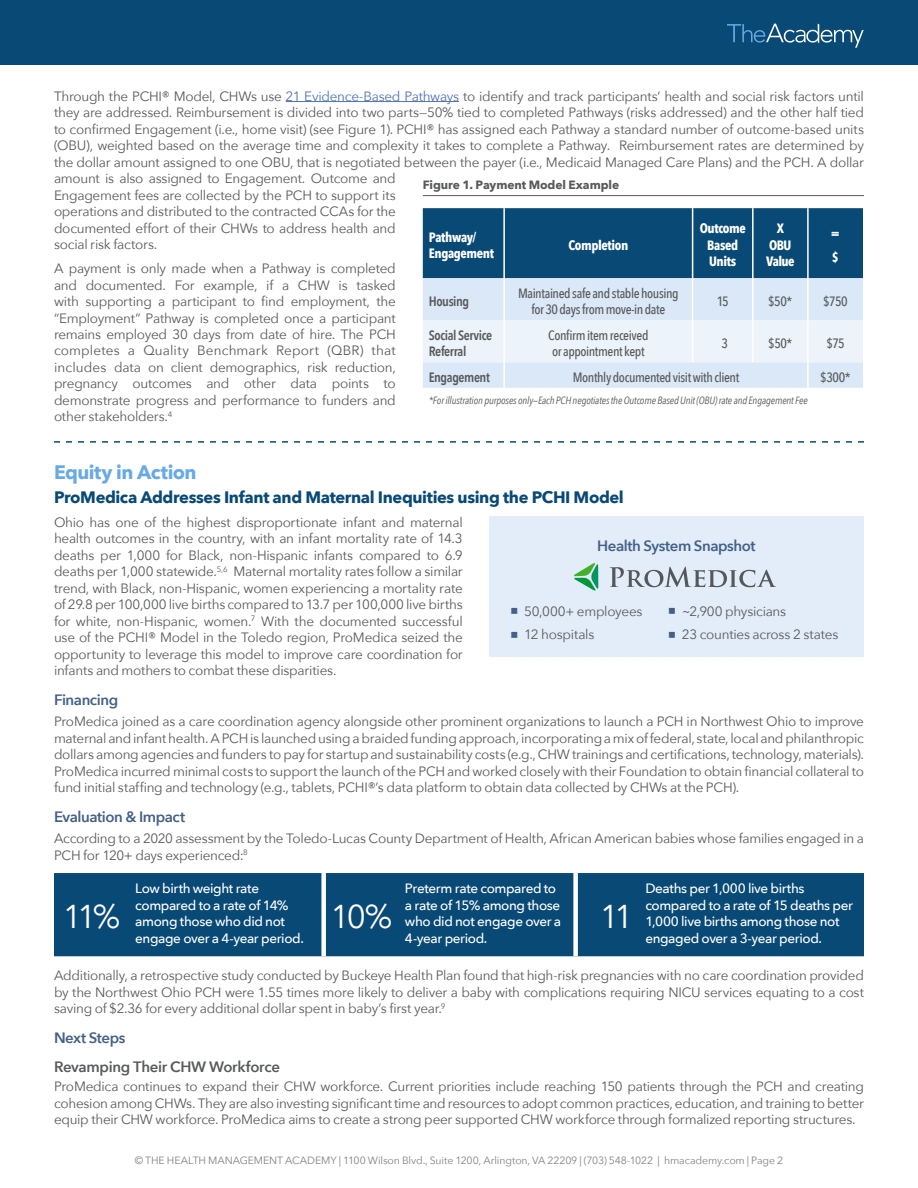
<style>
.page{position:relative;width:918px;height:1188px;background:#fff}
.page>*{position:absolute;margin:0;border:0;box-sizing:border-box;transform-origin:0 0}
.t1{font:33px "Avenir Next";color:#fff}
.t2{font:700 19.5px "Avenir Next";letter-spacing:-.03em;color:#67aae4}
.t3{font:700 16.5px "Avenir Next";letter-spacing:-.025em;color:#084975}
.t4{font:600 15px "Avenir Next";letter-spacing:-.03em;color:#436087}
.t5{font:600 15px "Avenir Next";letter-spacing:-.02em;color:#58595b}
.t6{font:13.5px/16.5px "Avenir Next";letter-spacing:-.02em;color:#58595b;text-align:justify}
.t7{font:500 13.5px/16.5px "Avenir Next";letter-spacing:-.03em;color:#fff}
.t8{font:500 13.5px/16.5px "Avenir Next Condensed";letter-spacing:-.03em;color:#58595b;text-align:center}
.t9{font:700 13.5px/16.5px "Avenir Next Condensed";letter-spacing:-.03em;color:#fff}
.t10{font:600 13.5px/16.5px "Avenir Next Condensed";letter-spacing:-.03em;color:#58595b}
.t11{font:700 13.5px/16.5px "Avenir Next Condensed";letter-spacing:-.055em;color:#fff;text-align:center}
.t12{font:700 12px "Avenir Next";letter-spacing:-.005em;color:#58595b}
.t13{font:10.5px "Avenir Next";letter-spacing:-.01em;color:#808285}
.t14{font:italic 10.5px "Avenir Next Condensed";letter-spacing:-.015em;color:#58595b}
.s1{color:#4f73ad}
</style>
<div class="page">
<div style="left:0;top:0;width:918px;height:65px;background:#084975"></div>
<svg style="left:727px;top:24px;width:137px;height:24px"></svg>
<hr style="left:286px;top:101px;width:173px;height:1px;background:#4f73ad">
<div style="left:54px;top:873px;width:810px;height:83px;background:#084975"></div>
<div style="left:321px;top:873px;width:5px;height:83px;background:#fff"></div>
<div style="left:573px;top:873px;width:5px;height:83px;background:#fff"></div>
<hr style="left:423px;top:195px;width:441px;height:1px;background:#58595b">
<div style="left:423px;top:208px;width:440px;height:70px;background:#084975"></div>
<div style="left:423px;top:278px;width:440px;height:110px;background:#dbe8f7"></div>
<div style="left:423px;top:320px;width:440px;height:42px;background:#ecf3fb"></div>
<hr style="left:503px;top:208px;width:2px;height:70px;background:#fff">
<hr style="left:692px;top:208px;width:1px;height:70px;background:#fff">
<hr style="left:752px;top:208px;width:2px;height:70px;background:#fff">
<hr style="left:807px;top:208px;width:2px;height:70px;background:#fff">
<hr style="left:503px;top:278px;width:2px;height:42px;background:#fff">
<hr style="left:692px;top:278px;width:1px;height:42px;background:#fff">
<hr style="left:752px;top:278px;width:2px;height:42px;background:#fff">
<hr style="left:807px;top:278px;width:2px;height:42px;background:#fff">
<hr style="left:503px;top:320px;width:2px;height:42px;background:#fff">
<hr style="left:692px;top:320px;width:1px;height:42px;background:#fff">
<hr style="left:752px;top:320px;width:2px;height:42px;background:#fff">
<hr style="left:807px;top:320px;width:2px;height:42px;background:#fff">
<hr style="left:503px;top:362px;width:2px;height:26px;background:#fff">
<hr style="left:807px;top:362px;width:2px;height:26px;background:#fff">
<div style="left:490px;top:516px;width:374px;height:141px;background:#e3edf9"></div>
<svg style="left:610px;top:567px;width:166px;height:20px"></svg>
<svg style="left:574px;top:563px;width:24px;height:28px"></svg>
<svg style="left:54px;top:441px;width:810px;height:2px"></svg>
<p class="t6" style="left:54px;top:87px;width:812px;text-align:left">Through the PCHI® Model, CHWs use <span class="s1">21 Evidence-Based Pathways</span> to identify and track participants’ health and social risk factors until they are addressed. Reimbursement is divided into two parts—50% tied to completed Pathways (risks addressed) and the other half tied to confirmed Engagement (i.e., home visit) (see Figure 1). PCHI® has assigned each Pathway a standard number of outcome-based units (OBU), weighted based on the average time and complexity it takes to complete a Pathway. Reimbursement rates are determined by the dollar amount assigned to one OBU, that is negotiated between the payer (i.e., Medicaid Managed Care Plans) and the PCH. A dollar amount is also assigned to Engagement. Outcome and<br>Engagement fees are collected by the PCH to support its<br>operations and distributed to the contracted CCAs for the<br>documented effort of their CHWs to address health and<br>social risk factors.</p>
<p class="t6" style="left:54px;top:259px;width:343px">A payment is only made when a Pathway is completed and documented. For example, if a CHW is tasked with supporting a participant to find employment, the “Employment” Pathway is completed once a participant remains employed 30 days from date of hire. The PCH completes a Quality Benchmark Report (QBR) that includes data on client demographics, risk reduction, pregnancy outcomes and other data points to demonstrate progress and performance to funders and other stakeholders.<sup>4</sup></p>
<p class="t12" style="left:423px;top:174px;width:198px">Figure 1. Payment Model Example</p>
<p class="t9" style="left:429px;top:229px;width:67px">Pathway/<br>Engagement</p>
<p class="t9" style="left:568px;top:237px;width:61px">Completion</p>
<p class="t9" style="left:700px;top:220px;width:48px;text-align:center">Outcome<br>Based<br>Units</p>
<p class="t11" style="left:766px;top:220px;width:30px">X<br>OBU<br>Value</p>
<p class="t9" style="left:831px;top:221px;width:10px;line-height:24px">= $</p>
<p class="t10" style="left:429px;top:293px;width:42px">Housing</p>
<p class="t8" style="left:518px;top:285px;width:162px">Maintained safe and stable housing for 30 days from move-in date</p>
<p class="t8" style="left:717px;top:293px;width:13px">15</p>
<p class="t8" style="left:768px;top:293px;width:26px">$50*</p>
<p class="t8" style="left:823px;top:293px;width:26px">$750</p>
<p class="t10" style="left:429px;top:326px;width:65px">Social Service<br>Referral</p>
<p class="t8" style="left:548px;top:327px;width:102px;text-align:left">Confirm item received or appointment kept</p>
<p class="t8" style="left:722px;top:335px;width:8px">3</p>
<p class="t8" style="left:768px;top:335px;width:26px">$50*</p>
<p class="t8" style="left:826px;top:335px;width:20px">$75</p>
<p class="t10" style="left:429px;top:368px;width:62px">Engagement</p>
<p class="t8" style="left:573px;top:369px;width:168px">Monthly documented visit with client</p>
<p class="t8" style="left:820px;top:369px;width:32px">$300*</p>
<p class="t14" style="left:429px;top:394px;width:380px">*For illustration purposes only—Each PCH negotiates the Outcome Based Unit (OBU) rate and Engagement Fee</p>
<h2 class="t2" style="left:54px;top:456px;width:144px">Equity in Action</h2>
<p class="t3" style="left:54px;top:483px;width:571px">ProMedica Addresses Infant and Maternal Inequities using the PCHI Model</p>
<p class="t6" style="left:54px;top:513px;width:410px">Ohio has one of the highest disproportionate infant and maternal health outcomes in the country, with an infant mortality rate of 14.3 deaths per 1,000 for Black, non-Hispanic infants compared to 6.9 deaths per 1,000 statewide.<sup>5,6</sup> Maternal mortality rates follow a similar trend, with Black, non-Hispanic, women experiencing a mortality rate of 29.8 per 100,000 live births compared to 13.7 per 100,000 live births for white, non-Hispanic, women.<sup>7</sup> With the documented successful use of the PCHI® Model in the Toledo region, ProMedica seized the opportunity to leverage this model to improve care coordination for infants and mothers to combat these disparities.</p>
<p class="t4" style="left:54px;top:687px;width:66px">Financing</p>
<p class="t6" style="left:54px;top:713px;width:812px">ProMedica joined as a care coordination agency alongside other prominent organizations to launch a PCH in Northwest Ohio to improve maternal and infant health. A PCH is launched using a braided funding approach, incorporating a mix of federal, state, local and philanthropic dollars among agencies and funders to pay for startup and sustainability costs (e.g., CHW trainings and certifications, technology, materials).<br>ProMedica incurred minimal costs to support the launch of the PCH and worked closely with their Foundation to obtain financial collateral to fund initial staffing and technology (e.g., tablets, PCHI®’s data platform to obtain data collected by CHWs at the PCH).</p>
<p class="t4" style="left:54px;top:804px;width:133px">Evaluation &amp; Impact</p>
<p class="t6" style="left:54px;top:830px;width:811px">According to a 2020 assessment by the Toledo-Lucas County Department of Health, African American babies whose families engaged in a<br>PCH for 120+ days experienced:<sup>8</sup></p>
<p class="t4" style="left:597px;top:533px;width:160px">Health System Snapshot</p>
<p class="t6" style="left:524px;top:599px;width:120px;line-height:23.2px">50,000+ employees<br>12 hospitals</p>
<p class="t6" style="left:682px;top:599px;width:158px;line-height:23.2px">~2,900 physicians<br>23 counties across 2 states</p>
<p class="t7" style="left:645px;top:880px;width:209px">Deaths per 1,000 live births compared to a rate of 15 deaths per<br>1,000 live births among those not engaged over a 3-year period.</p>
<p class="t6" style="left:54px;top:967px;width:812px">Additionally, a retrospective study conducted by Buckeye Health Plan found that high-risk pregnancies with no care coordination provided by the Northwest Ohio PCH were 1.55 times more likely to deliver a baby with complications requiring NICU services equating to a cost saving of $2.36 for every additional dollar spent in baby’s first year.<sup>9</sup></p>
<p class="t4" style="left:54px;top:1025px;width:73px">Next Steps</p>
<p class="t5" style="left:54px;top:1054px;width:227px">Revamping Their CHW Workforce</p>
<p class="t6" style="left:54px;top:1078px;width:812px">ProMedica continues to expand their CHW workforce. Current priorities include reaching 150 patients through the PCH and creating cohesion among CHWs. They are also investing significant time and resources to adopt common practices, education, and training to better equip their CHW workforce. ProMedica aims to create a strong peer supported CHW workforce through formalized reporting structures.</p>
<p class="t7" style="left:135px;top:880px;width:170px">Low birth weight rate compared to a rate of 14% among those who did not engage over a 4-year period.</p>
<p class="t7" style="left:405px;top:880px;width:158px">Preterm rate compared to a rate of 15% among those who did not engage over a<br>4-year period.</p>
<h1 class="t1" style="left:63px;top:888px;width:59px">11%</h1>
<h1 class="t1" style="left:330px;top:888px;width:63px">10%</h1>
<h1 class="t1" style="left:600px;top:888px;width:35px">11</h1>
<p class="t13" style="left:135px;top:1152px;width:650px">© THE HEALTH MANAGEMENT ACADEMY | 1100 Wilson Blvd., Suite 1200, Arlington, VA 22209 | (703) 548-1022 | hmacademy.com | Page 2</p>
</div>
